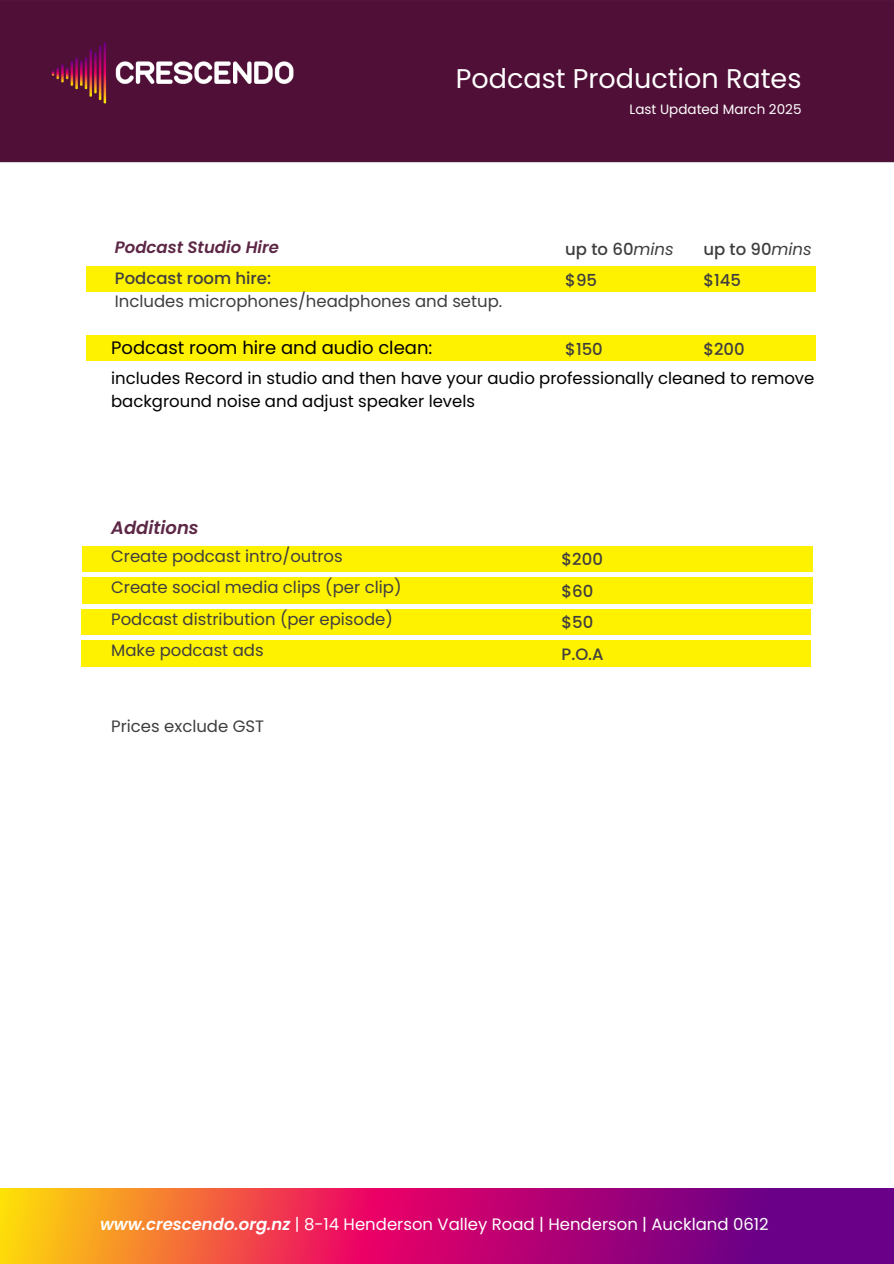
<style>
.page{position:relative;width:894px;height:1264px;background:#fff}
.page>*{position:absolute;margin:0;border:0;box-sizing:border-box;transform-origin:0 0}
.t1{font:27px "Poppins";color:#fff}
.t2{font:18px "Poppins";color:#000}
.t3{font:italic 600 18px "Poppins";color:#5d2746}
.t4{font:16.5px/31.5px "Poppins";color:#3f3e3f}
.t5{font:16.5px/22.5px "Poppins";color:#000}
.t6{font:16.5px "Poppins";color:#fff}
.t7{font:500 16.5px/31.5px "Poppins";color:#3f3e3f}
.t8{font:italic 600 16.5px "Poppins";color:#5d2746}
.t9{font:13.5px "Poppins";color:#fff}
.s1{font-weight:400;font-style:italic}
.s2{font-weight:600;font-style:italic}
</style>
<div class="page">
<svg style="left:0;top:1188px;width:893px;height:75px;background:#bf2d5e"></svg>
<div style="left:87px;top:266px;width:728px;height:26px;background:#fff200"></div>
<div style="left:87px;top:335px;width:728px;height:25px;background:#fff200"></div>
<div style="left:83px;top:546px;width:729px;height:26px;background:#fff200"></div>
<div style="left:83px;top:578px;width:729px;height:25px;background:#fff200"></div>
<div style="left:81px;top:609px;width:729px;height:26px;background:#fff200"></div>
<div style="left:81px;top:641px;width:729px;height:25px;background:#fff200"></div>
<div style="left:0;top:0;width:893px;height:163px;background:#500f37"></div>
<p class="t1" style="left:455px;top:59px;width:347px">Podcast Production Rates</p>
<p class="t9" style="left:629px;top:99px;width:173px">Last Updated March 2025</p>
<p class="t8" style="left:115px;top:236px;width:165px">Podcast Studio Hire</p>
<p class="t7" style="left:115px;top:262px;width:158px">Podcast room hire:</p>
<p class="t4" style="left:115px;top:286px;width:389px">Includes microphones/headphones and setup.</p>
<p class="t2" style="left:111px;top:335px;width:322px">Podcast room hire and audio clean:</p>
<h3 class="t7" style="left:565px;top:233px;width:110px">up to 60<span class="s1">mins </span>$95</h3>
<p class="t7" style="left:565px;top:333px;width:39px">$150</p>
<p class="t7" style="left:703px;top:233px;width:110px">up to 90<span class="s1">mins </span>$145</p>
<h3 class="t7" style="left:703px;top:333px;width:43px">$200</h3>
<h2 class="t5" style="left:111px;top:367px;width:704px">includes Record in studio and then have your audio professionally cleaned to remove background noise and adjust speaker levels</h2>
<p class="t3" style="left:111px;top:515px;width:89px">Additions</p>
<h1 class="t4" style="left:111px;top:540px;width:292px">Create podcast intro/outros<br>Create social media clips (per clip)<br>Podcast distribution (per episode)<br>Make podcast ads</h1>
<p class="t4" style="left:111px;top:710px;width:154px">Prices exclude GST</p>
<p class="t7" style="left:561px;top:543px;width:44px">$200 $60 $50<br>P.O.A</p>
<p class="t6" style="left:100px;top:1212px;width:670px"><span class="s2">www.crescendo.org.nz</span> | 8-14 Henderson Valley Road | Henderson | Auckland 0612</p>
</div>
